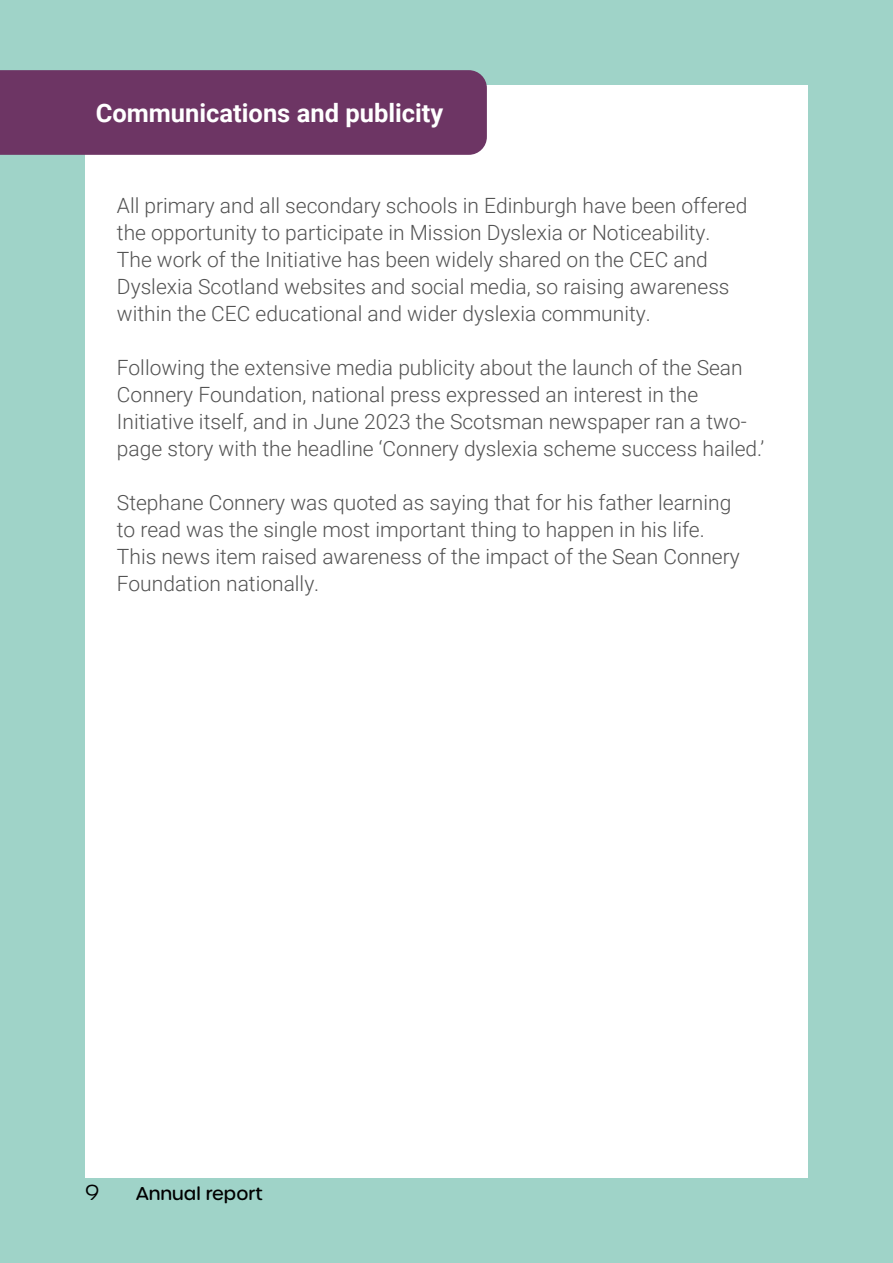
<style>
.page{position:relative;width:893px;height:1263px;background:#9fd3c8}
.page>*{position:absolute;margin:0;border:0;box-sizing:border-box;transform-origin:0 0}
.t1{font:700 25.5px "Roboto";color:#fff}
.t2{font:300 21px/27px "Roboto";color:#525252}
.t3{font:300 21px "Urbane Rounded";color:#000}
.t4{font:500 18px "Urbane Rounded";color:#000}
</style>
<div class="page">
<div style="left:85px;top:85px;width:723px;height:1093px;background:#fff"></div>
<div style="left:0;top:70px;width:487px;height:85px;background:#6d3564"></div>
<p class="t1" style="left:96px;top:95px;width:349px">Communications and publicity</p>
<p class="t2" style="left:117px;top:192px;width:632px">All primary and all secondary schools in Edinburgh have been offered the opportunity to participate in Mission Dyslexia or Noticeability.<br>The work of the Initiative has been widely shared on the CEC and Dyslexia Scotland websites and social media, so raising awareness within the CEC educational and wider dyslexia community.</p>
<p class="t2" style="left:117px;top:354px;width:649px">Following the extensive media publicity about the launch of the Sean Connery Foundation, national press expressed an interest in the Initiative itself, and in June 2023 the Scotsman newspaper ran a two&shy;page story with the headline ‘Connery dyslexia scheme success hailed.’</p>
<p class="t2" style="left:117px;top:489px;width:624px">Stephane Connery was quoted as saying that for his father learning to read was the single most important thing to happen in his life.<br>This news item raised awareness of the impact of the Sean Connery Foundation nationally.</p>
<p class="t3" style="left:85px;top:1179px;width:16px">9</p>
<p class="t4" style="left:136px;top:1182px;width:128px">Annual report</p>
</div>
